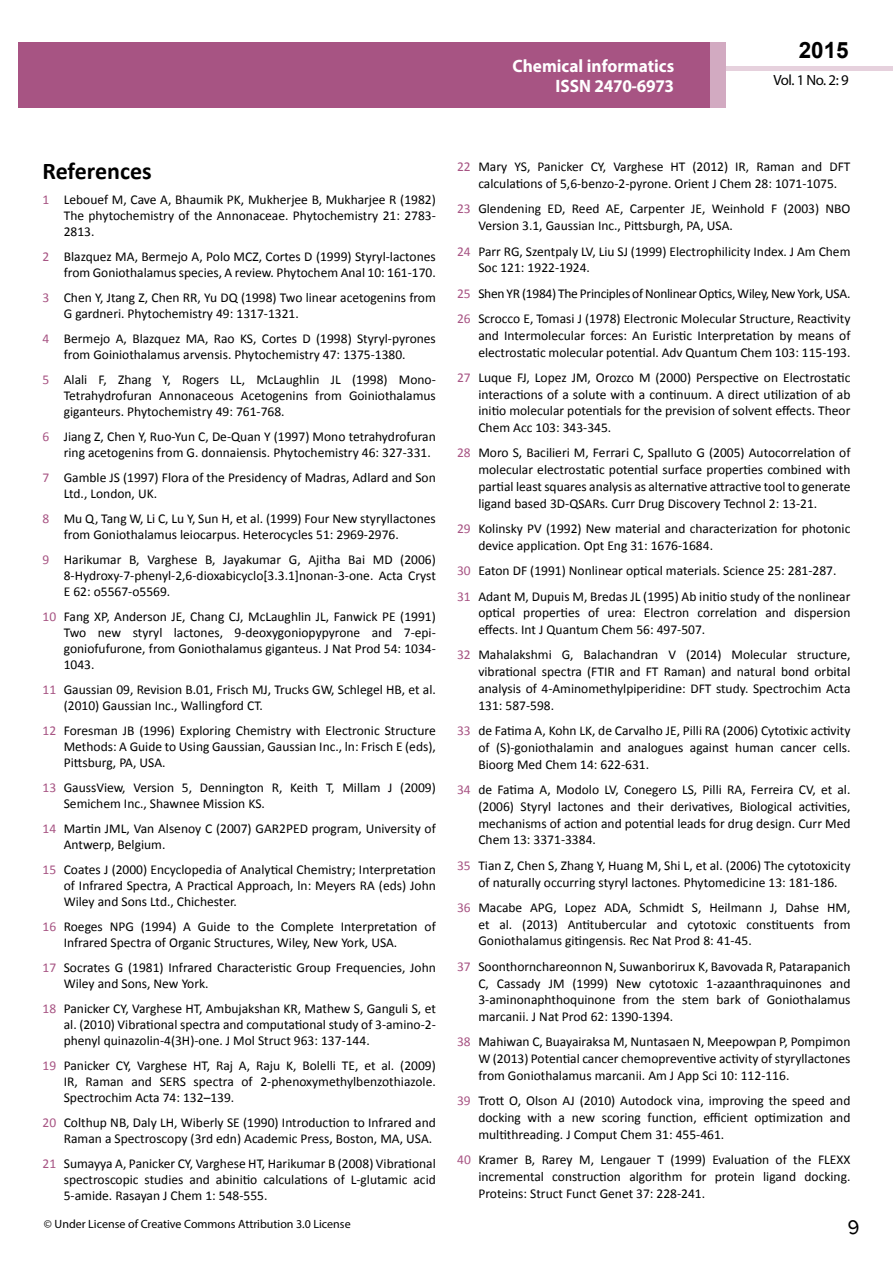
<style>
.page{position:relative;width:893px;height:1263px;background:#fff}
.page>*{position:absolute;margin:0;border:0;box-sizing:border-box;transform-origin:0 0}
.t1{font:25.5px "Tunga";color:#000}
.t2{font:700 24px "Calibri";color:#000}
.t3{font:700 22.5px "Arial";color:#000}
.t4{font:700 18px/19.8px "Myriad Pro";color:#fff;text-align:right;scale:.96 1}
.t5{font:14.85px "Myriad Pro";color:#000}
.t6{font:13.5px/16.8px "Calibri";color:#000;text-align:justify}
.t7{font:12px "Myriad Pro";color:#000}
.s1{color:#a75483}
</style>
<div class="page">
<div style="left:722px;top:66px;width:171px;height:5px;background:#e6d1dd"></div>
<div style="left:710px;top:42px;width:15px;height:66px;background:#d2aac1"></div>
<div style="left:19px;top:42px;width:691px;height:66px;background:#a75483"></div>
<h3 class="t4" style="left:512px;top:55px;width:170px">Chemical informatics<br>ISSN 2470-6973</h3>
<h3 class="t3" style="left:799px;top:35px;width:52px">2015</h3>
<p class="t5" style="left:773px;top:71px;width:77px">Vol. 1 No. 2: 9</p>
<h2 class="t2" style="left:43px;top:156px;width:111px">References</h2>
<p class="t6" style="left:64px;top:191px;width:374px;line-height:16.2px;text-indent:-21px"><span class="s1">1</span> Lebouef M, Cave A, Bhaumik PK, Mukherjee B, Mukharjee R (1982)<br>The phytochemistry of the Annonaceae. Phytochemistry 21: 2783- 2813.</p>
<p class="t6" style="left:43px;top:248px;width:395px;line-height:16.2px;text-align:right"><span class="s1">2</span> Blazquez MA, Bermejo A, Polo MCZ, Cortes D (1999) Styryl-lactones from Goniothalamus species, A review. Phytochem Anal 10: 161-170.</p>
<p class="t6" style="left:64px;top:289px;width:374px;line-height:16.2px;text-indent:-21px"><span class="s1">3</span> Chen Y, Jtang Z, Chen RR, Yu DQ (1998) Two linear acetogenins from<br>G gardneri. Phytochemistry 49: 1317-1321.</p>
<p class="t6" style="left:64px;top:330px;width:374px;line-height:16.2px;text-indent:-21px"><span class="s1">4</span> Bermejo A, Blazquez MA, Rao KS, Cortes D (1998) Styryl-pyrones from Goiniothalamus arvensis. Phytochemistry 47: 1375-1380.</p>
<p class="t6" style="left:64px;top:371px;width:374px;line-height:16.2px;text-indent:-21px"><span class="s1">5</span> Alali F, Zhang Y, Rogers LL, McLaughlin JL (1998) Mono-Tetrahydrofuran Annonaceous Acetogenins from Goiniothalamus giganteurs. Phytochemistry 49: 761-768.</p>
<p class="t6" style="left:64px;top:428px;width:374px;line-height:16.2px;text-indent:-21px"><span class="s1">6</span> Jiang Z, Chen Y, Ruo-Yun C, De-Quan Y (1997) Mono tetrahydrofuran ring acetogenins from G. donnaiensis. Phytochemistry 46: 327-331.</p>
<p class="t6" style="left:64px;top:469px;width:374px;line-height:16.2px;text-indent:-21px"><span class="s1">7</span> Gamble JS (1997) Flora of the Presidency of Madras, Adlard and Son<br>Ltd., London, UK.</p>
<p class="t6" style="left:64px;top:510px;width:374px;line-height:16.2px;text-indent:-21px"><span class="s1">8</span> Mu Q, Tang W, Li C, Lu Y, Sun H, et al. (1999) Four New styryllactones from Goniothalamus leiocarpus. Heterocycles 51: 2969-2976.</p>
<p class="t6" style="left:64px;top:551px;width:374px;line-height:16.2px;text-indent:-21px"><span class="s1">9</span> Harikumar B, Varghese B, Jayakumar G, Ajitha Bai MD (2006)<br>8-Hydroxy-7-phenyl-2,6-dioxabicyclo[3.3.1]nonan-3-one. Acta Cryst E 62: o5567-o5569.</p>
<p class="t6" style="left:64px;top:608px;width:374px;line-height:16.2px;text-indent:-21px"><span class="s1">10</span> Fang XP, Anderson JE, Chang CJ, McLaughlin JL, Fanwick PE (1991)<br>Two new styryl lactones, 9-deoxygoniopypyrone and 7-epi&shy;goniofufurone, from Goniothalamus giganteus. J Nat Prod 54: 1034- 1043.</p>
<p class="t6" style="left:64px;top:681px;width:374px;line-height:16.2px;text-indent:-21px"><span class="s1">11</span> Gaussian 09, Revision B.01, Frisch MJ, Trucks GW, Schlegel HB, et al. (2010) Gaussian Inc., Wallingford CT.</p>
<p class="t6" style="left:64px;top:722px;width:374px;line-height:16.2px;text-indent:-21px"><span class="s1">12</span> Foresman JB (1996) Exploring Chemistry with Electronic Structure Methods: A Guide to Using Gaussian, Gaussian Inc., ln: Frisch E (eds), Pittsburg, PA, USA.</p>
<p class="t6" style="left:64px;top:779px;width:374px;line-height:16.2px;text-indent:-21px"><span class="s1">13</span> GaussView, Version 5, Dennington R, Keith T, Millam J (2009)<br>Semichem Inc., Shawnee Mission KS.</p>
<p class="t6" style="left:64px;top:820px;width:374px;line-height:16.2px;text-indent:-21px"><span class="s1">14</span> Martin JML, Van Alsenoy C (2007) GAR2PED program, University of<br>Antwerp, Belgium.</p>
<p class="t6" style="left:64px;top:861px;width:374px;line-height:16.2px;text-indent:-21px"><span class="s1">15</span> Coates J (2000) Encyclopedia of Analytical Chemistry; Interpretation of Infrared Spectra, A Practical Approach, ln: Meyers RA (eds) John Wiley and Sons Ltd., Chichester.</p>
<p class="t6" style="left:64px;top:918px;width:374px;line-height:16.2px;text-indent:-21px"><span class="s1">16</span> Roeges NPG (1994) A Guide to the Complete Interpretation of<br>Infrared Spectra of Organic Structures, Wiley, New York, USA.</p>
<p class="t6" style="left:64px;top:959px;width:374px;line-height:16.2px;text-indent:-21px"><span class="s1">17</span> Socrates G (1981) Infrared Characteristic Group Frequencies, John<br>Wiley and Sons, New York.</p>
<p class="t6" style="left:64px;top:1000px;width:374px;line-height:16.2px;text-indent:-21px"><span class="s1">18</span> Panicker CY, Varghese HT, Ambujakshan KR, Mathew S, Ganguli S, et al. (2010) Vibrational spectra and computational study of 3-amino-2- phenyl quinazolin-4(3H)-one. J Mol Struct 963: 137-144.</p>
<p class="t6" style="left:64px;top:1057px;width:374px;line-height:16.2px;text-indent:-21px"><span class="s1">19</span> Panicker CY, Varghese HT, Raj A, Raju K, Bolelli TE, et al. (2009)<br>IR, Raman and SERS spectra of 2-phenoxymethylbenzothiazole.<br>Spectrochim Acta 74: 132–139.</p>
<p class="t6" style="left:43px;top:1114px;width:395px;line-height:16.2px;text-align:right"><span class="s1">20</span> Colthup NB, Daly LH, Wiberly SE (1990) Introduction to Infrared and<br>Raman a Spectroscopy (3rd edn) Academic Press, Boston, MA, USA.</p>
<p class="t6" style="left:64px;top:1155px;width:374px;line-height:16.2px;text-indent:-21px"><span class="s1">21</span> Sumayya A, Panicker CY, Varghese HT, Harikumar B (2008) Vibrational spectroscopic studies and abinitio calculations of L-glutamic acid 5-amide. Rasayan J Chem 1: 548-555.</p>
<p class="t6" style="left:478px;top:158px;width:374px;text-indent:-21px"><span class="s1">22</span> Mary YS, Panicker CY, Varghese HT (2012) IR, Raman and DFT calculations of 5,6-benzo-2-pyrone. Orient J Chem 28: 1071-1075.</p>
<p class="t6" style="left:478px;top:201px;width:374px;text-indent:-21px"><span class="s1">23</span> Glendening ED, Reed AE, Carpenter JE, Weinhold F (2003) NBO<br>Version 3.1, Gaussian Inc., Pittsburgh, PA, USA.</p>
<p class="t6" style="left:478px;top:243px;width:374px;text-indent:-21px"><span class="s1">24</span> Parr RG, Szentpaly LV, Liu SJ (1999) Electrophilicity Index. J Am Chem<br>Soc 121: 1922-1924.</p>
<p class="t6" style="left:457px;top:280px;width:395px;line-height:25.3px"><span class="s1">25</span> Shen YR (1984) The Principles of Nonlinear Optics, Wiley, New York, USA.<br><span class="s1">26</span> Scrocco E, Tomasi J (1978) Electronic Molecular Structure, Reactivity</p>
<p class="t6" style="left:478px;top:327px;width:374px">and Intermolecular forces: An Euristic Interpretation by means of electrostatic molecular potential. Adv Quantum Chem 103: 115-193.</p>
<p class="t6" style="left:478px;top:369px;width:374px;text-indent:-21px"><span class="s1">27</span> Luque FJ, Lopez JM, Orozco M (2000) Perspective on Electrostatic interactions of a solute with a continuum. A direct utilization of ab initio molecular potentials for the prevision of solvent effects. Theor Chem Acc 103: 343-345.</p>
<p class="t6" style="left:478px;top:445px;width:374px;text-indent:-21px"><span class="s1">28</span> Moro S, Bacilieri M, Ferrari C, Spalluto G (2005) Autocorrelation of molecular electrostatic potential surface properties combined with partial least squares analysis as alternative attractive tool to generate ligand based 3D-QSARs. Curr Drug Discovery Technol 2: 13-21.</p>
<p class="t6" style="left:478px;top:520px;width:374px;text-indent:-21px"><span class="s1">29</span> Kolinsky PV (1992) New material and characterization for photonic device application. Opt Eng 31: 1676-1684.</p>
<p class="t6" style="left:457px;top:558px;width:395px;line-height:25.3px"><span class="s1">30</span> Eaton DF (1991) Nonlinear optical materials. Science 25: 281-287.<br><span class="s1">31</span> Adant M, Dupuis M, Bredas JL (1995) Ab initio study of the nonlinear</p>
<p class="t6" style="left:478px;top:604px;width:374px">optical properties of urea: Electron correlation and dispersion effects. Int J Quantum Chem 56: 497-507.</p>
<p class="t6" style="left:478px;top:647px;width:374px;text-indent:-21px"><span class="s1">32</span> Mahalakshmi G, Balachandran V (2014) Molecular structure, vibrational spectra (FTIR and FT Raman) and natural bond orbital analysis of 4-Aminomethylpiperidine: DFT study. Spectrochim Acta 131: 587-598.</p>
<p class="t6" style="left:478px;top:722px;width:374px;text-indent:-21px"><span class="s1">33</span> de Fatima A, Kohn LK, de Carvalho JE, Pilli RA (2006) Cytotixic activity of (S)-goniothalamin and analogues against human cancer cells.<br>Bioorg Med Chem 14: 622-631.</p>
<p class="t6" style="left:478px;top:781px;width:374px;text-indent:-21px"><span class="s1">34</span> de Fatima A, Modolo LV, Conegero LS, Pilli RA, Ferreira CV, et al. (2006) Styryl lactones and their derivatives, Biological activities, mechanisms of action and potential leads for drug design. Curr Med Chem 13: 3371-3384.</p>
<p class="t6" style="left:478px;top:857px;width:374px;text-indent:-21px"><span class="s1">35</span> Tian Z, Chen S, Zhang Y, Huang M, Shi L, et al. (2006) The cytotoxicity of naturally occurring styryl lactones. Phytomedicine 13: 181-186.</p>
<p class="t6" style="left:478px;top:899px;width:374px;text-indent:-21px"><span class="s1">36</span> Macabe APG, Lopez ADA, Schmidt S, Heilmann J, Dahse HM, et al. (2013) Antitubercular and cytotoxic constituents from Goniothalamus gitingensis. Rec Nat Prod 8: 41-45.</p>
<p class="t6" style="left:478px;top:958px;width:374px;text-indent:-21px"><span class="s1">37</span> Soonthornchareonnon N, Suwanborirux K, Bavovada R, Patarapanich C, Cassady JM (1999) New cytotoxic 1-azaanthraquinones and 3-aminonaphthoquinone from the stem bark of Goniothalamus marcanii. J Nat Prod 62: 1390-1394.</p>
<p class="t6" style="left:478px;top:1033px;width:374px;text-indent:-21px"><span class="s1">38</span> Mahiwan C, Buayairaksa M, Nuntasaen N, Meepowpan P, Pompimon W (2013) Potential cancer chemopreventive activity of styryllactones from Goniothalamus marcanii. Am J App Sci 10: 112-116.</p>
<p class="t6" style="left:478px;top:1092px;width:374px;text-indent:-21px"><span class="s1">39</span> Trott O, Olson AJ (2010) Autodock vina, improving the speed and docking with a new scoring function, efficient optimization and multithreading. J Comput Chem 31: 455-461.</p>
<p class="t6" style="left:478px;top:1151px;width:374px;text-indent:-21px"><span class="s1">40</span> Kramer B, Rarey M, Lengauer T (1999) Evaluation of the FLEXX incremental construction algorithm for protein ligand docking.<br>Proteins: Struct Funct Genet 37: 228-241.</p>
<p class="t7" style="left:44px;top:1217px;width:308px">© Under License of Creative Commons Attribution 3.0 License</p>
<h1 class="t1" style="left:847px;top:1210px;width:14px">9</h1>
</div>
